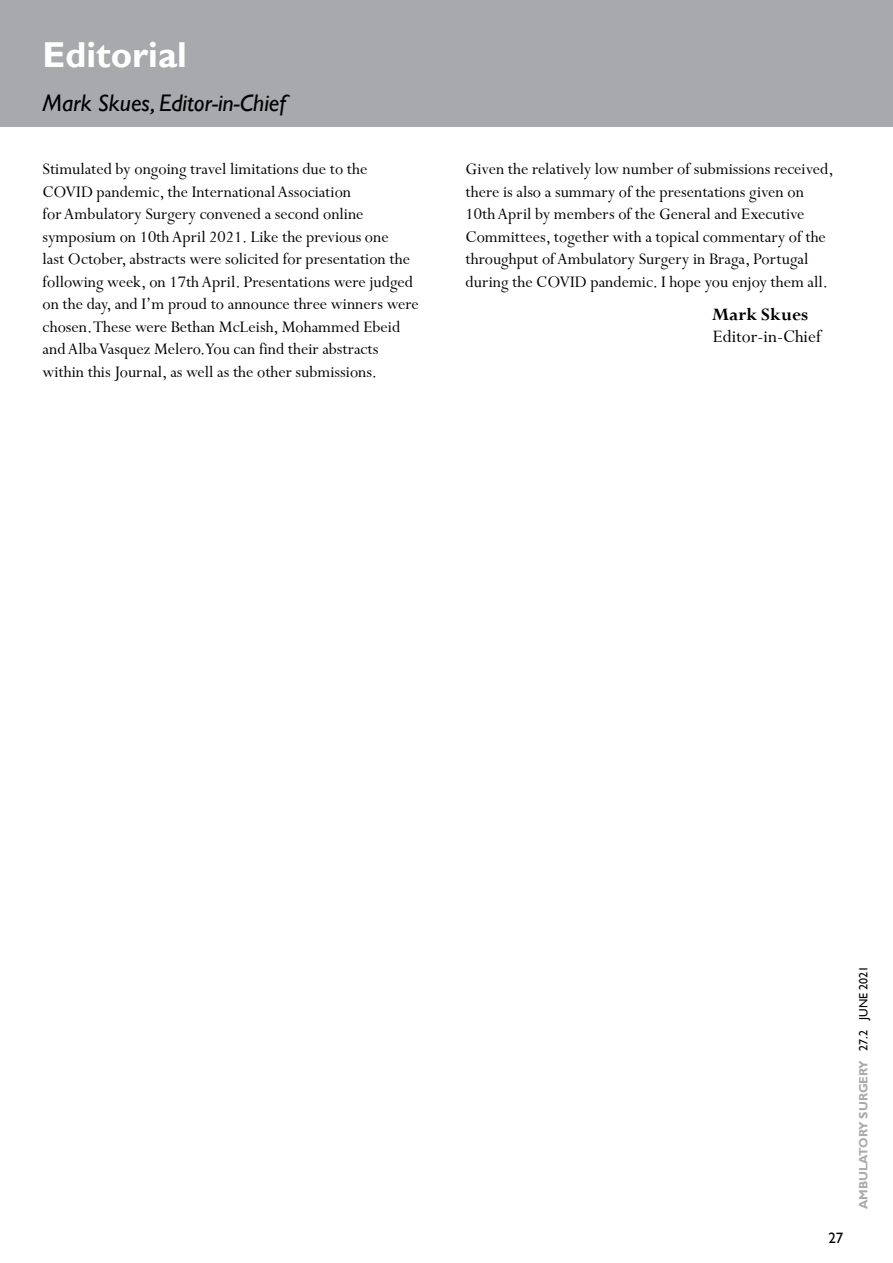
<style>
.page{position:relative;width:893px;height:1263px;background:#fff}
.page>*{position:absolute;margin:0;border:0;box-sizing:border-box;transform-origin:0 0}
.t1{font:700 36px "Gill Sans";color:#fff}
.t2{font:italic 24px "Gill Sans";color:#000}
.t3{font:19.5px "Perpetua";color:#000}
.t4{font:700 19.5px "Perpetua";color:#000}
.t5{font:18px/22.5px "Perpetua";color:#000}
.t6{font:15px "Gill Sans";color:#000}
.t7{font:700 12px "Gill Sans";color:#a9abae}
.s1{font-weight:400;color:#000}
</style>
<div class="page">
<div style="left:0;top:0;width:893px;height:127px;background:#a7a9ac"></div>
<h1 class="t1" style="left:43px;top:34px;width:146px">Editorial</h1>
<h2 class="t2" style="left:43px;top:89px;width:245px">Mark Skues, Editor-in-Chief</h2>
<p class="t5" style="left:43px;top:159px;width:378px">Stimulated by ongoing travel limitations due to the COVID pandemic, the International Association<br>for Ambulatory Surgery convened a second online symposium on 10th April 2021. Like the previous one<br>last October, abstracts were solicited for presentation the following week, on 17th April. Presentations were judged on the day, and I’m proud to announce three winners were chosen. These were Bethan McLeish, Mohammed Ebeid and Alba Vasquez Melero. You can find their abstracts within this Journal, as well as the other submissions.</p>
<p class="t5" style="left:466px;top:159px;width:370px">Given the relatively low number of submissions received, there is also a summary of the presentations given on 10th April by members of the General and Executive Committees, together with a topical commentary of the throughput of Ambulatory Surgery in Braga, Portugal during the COVID pandemic. I hope you enjoy them all.</p>
<p class="t4" style="left:712px;top:302px;width:98px">Mark Skues</p>
<p class="t3" style="left:713px;top:326px;width:110px">Editor-in-Chief</p>
<p class="t6" style="left:828px;top:1229px;width:16px">27</p>
<p class="t7" style="left:856px;top:1209px;width:245px;rotate:-90deg">AMBULATORY SURGERY <span class="s1">27.2 JUNE 2021</span></p>
</div>
